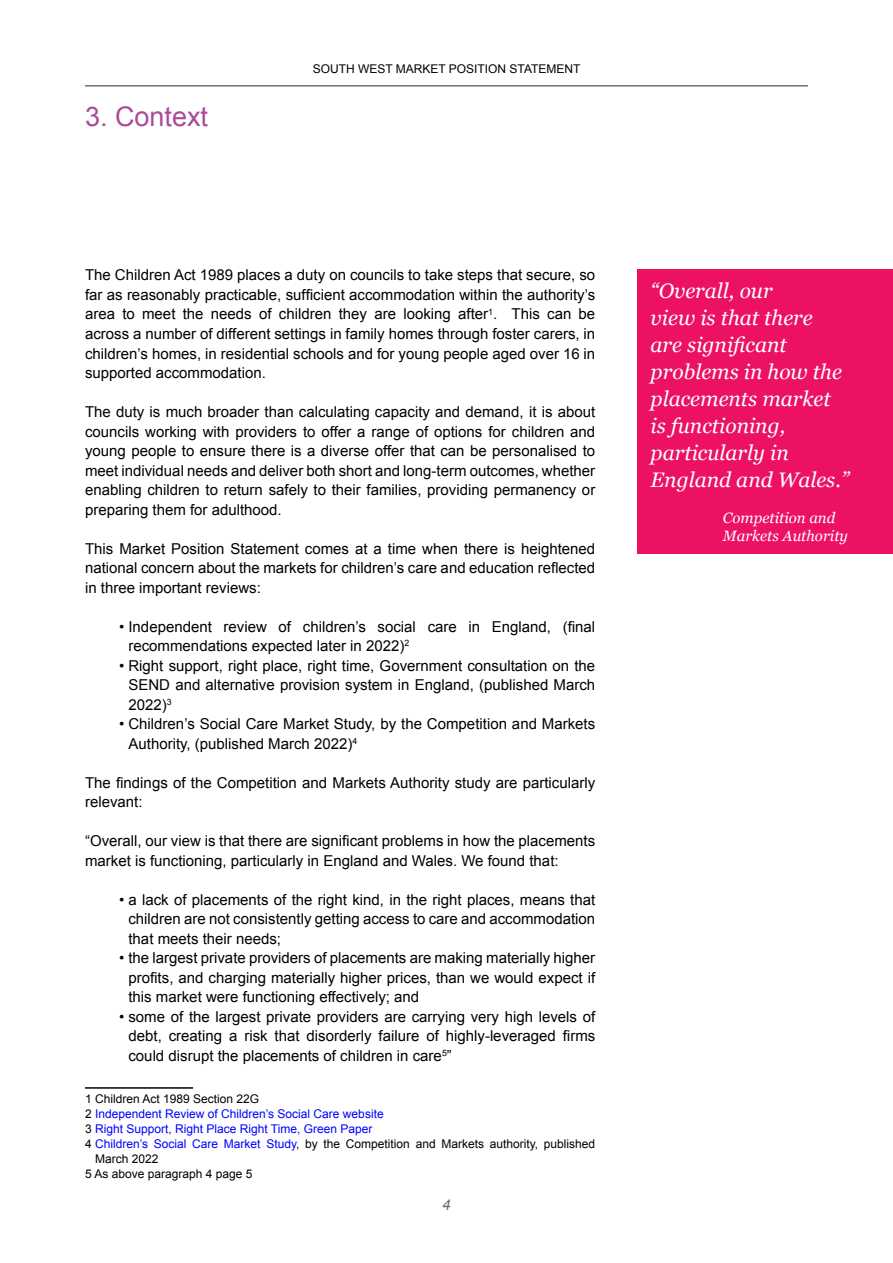
<style>
.page{position:relative;width:893px;height:1263px;background:#fff}
.page>*{position:absolute;margin:0;border:0;box-sizing:border-box;transform-origin:0 0}
.t1{font:27px "Arial";color:#ab4a9c}
.t2{font:italic 21px/27px "Georgia";color:#fff}
.t3{font:15px/19.5px "Arial";color:#000;text-align:justify}
.t4{font:italic 15px/18px "Georgia";color:#fff}
.t5{font:italic 15px "Arial";color:#6d6e71}
.t6{font:12px/15px "Arial";color:#000}
.t7{font:12px "Arial";color:#00f}
.s1{color:#000}
.s2{color:#00f}
</style>
<div class="page">
<hr style="left:85px;top:85px;width:723px;height:2px;background:#6d6e71">
<hr style="left:85px;top:1087px;width:108px;height:2px;background:#000">
<div style="left:638px;top:269px;width:255px;height:285px;background:#ed1164"></div>
<h1 class="t1" style="left:85px;top:99px;width:125px">3. Context</h1>
<p class="t6" style="left:313px;top:61px;width:269px">SOUTH WEST MARKET POSITION STATEMENT</p>
<p class="t3" style="left:85px;top:266px;width:512px">The Children Act 1989 places a duty on councils to take steps that secure, so far as reasonably practicable, sufficient accommodation within the authority’s area to meet the needs of children they are looking after<sup>1</sup>. This can be across a number of different settings in family homes through foster carers, in children’s homes, in residential schools and for young people aged over 16 in supported accommodation.</p>
<p class="t3" style="left:85px;top:402px;width:512px">The duty is much broader than calculating capacity and demand, it is about councils working with providers to offer a range of options for children and young people to ensure there is a diverse offer that can be personalised to meet individual needs and deliver both short and long-term outcomes, whether enabling children to return safely to their families, providing permanency or preparing them for adulthood.</p>
<p class="t3" style="left:85px;top:539px;width:512px">This Market Position Statement comes at a time when there is heightened national concern about the markets for children’s care and education reflected in three important reviews:</p>
<p class="t3" style="left:128px;top:617px;width:468px;text-indent:-9px">• Independent review of children’s social care in England, (final recommendations expected later in 2022)<sup>2</sup></p>
<p class="t3" style="left:128px;top:656px;width:468px;text-indent:-9px">• Right support, right place, right time, Government consultation on the SEND and alternative provision system in England, (published March 2022)<sup>3</sup></p>
<p class="t3" style="left:128px;top:714px;width:468px;text-indent:-9px">• Children’s Social Care Market Study, by the Competition and Markets<br>Authority, (published March 2022)<sup>4</sup></p>
<p class="t3" style="left:85px;top:773px;width:512px">The findings of the Competition and Markets Authority study are particularly relevant:</p>
<p class="t3" style="left:85px;top:831px;width:512px">“Overall, our view is that there are significant problems in how the placements market is functioning, particularly in England and Wales. We found that:</p>
<p class="t3" style="left:128px;top:890px;width:468px;text-indent:-9px">• a lack of placements of the right kind, in the right places, means that children are not consistently getting access to care and accommodation that meets their needs;</p>
<p class="t3" style="left:128px;top:948px;width:468px;text-indent:-9px">• the largest private providers of placements are making materially higher profits, and charging materially higher prices, than we would expect if this market were functioning effectively; and</p>
<p class="t3" style="left:128px;top:1007px;width:468px;text-indent:-9px">• some of the largest private providers are carrying very high levels of debt, creating a risk that disorderly failure of highly-leveraged firms could disrupt the placements of children in care<sup>5</sup>”</p>
<p class="t6" style="left:85px;top:1091px;width:176px">1 Children Act 1989 Section 22G</p>
<p class="t7" style="left:85px;top:1106px;width:300px"><span class="s1">2</span> Independent Review of Children’s Social Care website</p>
<p class="t7" style="left:85px;top:1121px;width:289px"><span class="s1">3</span> Right Support, Right Place Right Time, Green Paper</p>
<p class="t6" style="left:95px;top:1136px;width:502px;text-indent:-10px">4 <span class="s2">Children’s Social Care Market Study</span>, by the Competition and Markets authority, published<br>March 2022</p>
<p class="t6" style="left:85px;top:1166px;width:169px">5 As above paragraph 4 page 5</p>
<h3 class="t5" style="left:442px;top:1195px;width:10px">4</h3>
<p class="t2" style="left:651px;top:276px;width:124px">“Overall, our</p>
<h2 class="t2" style="left:651px;top:303px;width:200px">view is that there are significant problems in how the placements market is functioning, particularly in<br>England and Wales.”</h2>
<h3 class="t4" style="left:723px;top:508px;width:127px">Competition and<br>Markets Authority</h3>
</div>
